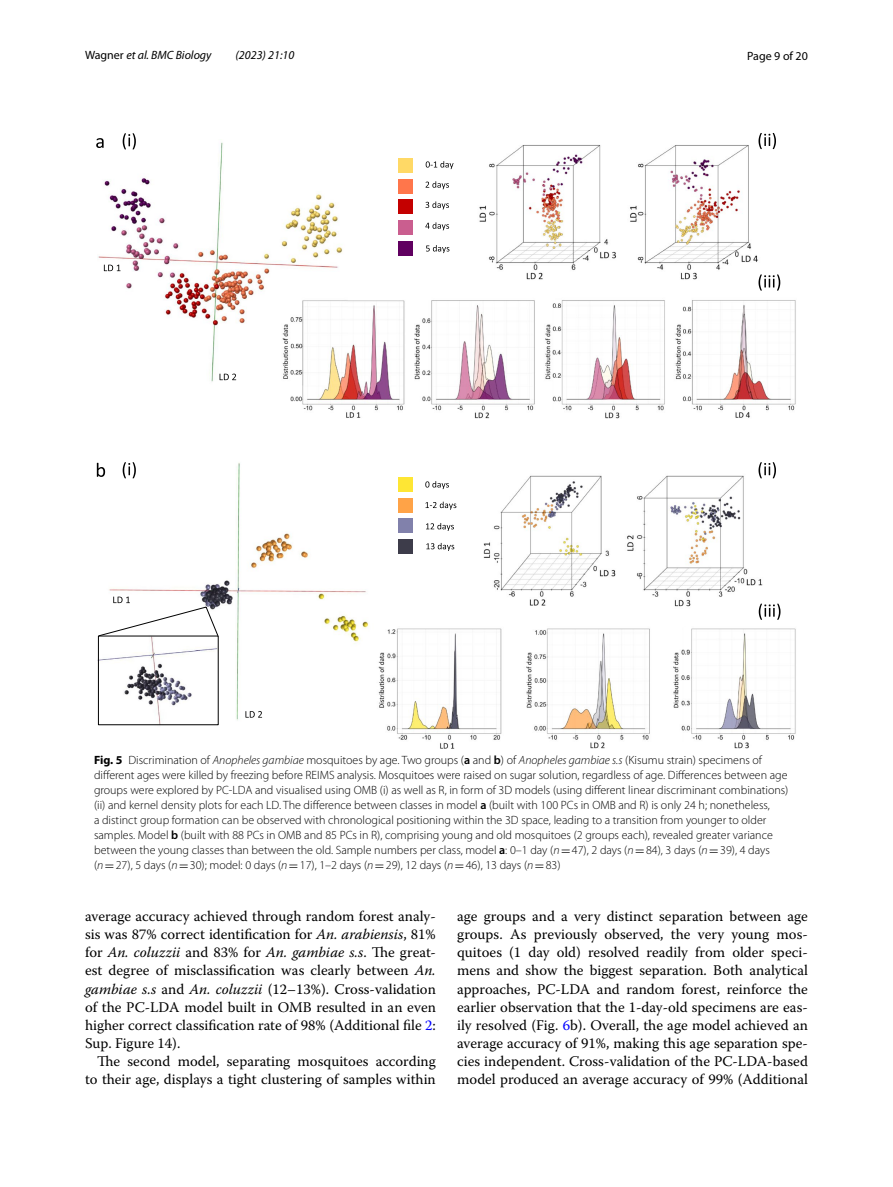
<style>
.page{position:relative;width:893px;height:1187px;background:#fff}
.page>*{position:absolute;margin:0;border:0;box-sizing:border-box;transform-origin:0 0}
.t1{font:14.7px/18px "Warnock Pro";color:#000;text-align:justify}
.t2{font:300 12px/15px "Myriad Pro";color:#000}
.t3{font:italic 12px "Myriad Pro";color:#000}
.t4{font:12px "Myriad Pro";color:#000}
.s1{font-style:normal}
.s2{font-weight:700}
.s3{font-style:italic}
.s4{font-weight:600}
.s5{font-family:"MTSY";font-weight:400}
.s6{color:#00f}
</style>
<div class="page">
<img style="left:98px;top:139px;width:698px;height:609px">
<div style="left:398px;top:179px;width:15px;height:14px;background:#ff764b"></div>
<div style="left:398px;top:159px;width:15px;height:14px;background:#ffd966"></div>
<div style="left:398px;top:199px;width:15px;height:15px;background:#c40000"></div>
<div style="left:398px;top:220px;width:15px;height:14px;background:#ca5e8f"></div>
<svg style="left:426px;top:161px;width:27px;height:8px"></svg>
<svg style="left:426px;top:181px;width:23px;height:8px"></svg>
<svg style="left:425px;top:201px;width:24px;height:8px"></svg>
<svg style="left:425px;top:222px;width:24px;height:8px"></svg>
<div style="left:398px;top:241px;width:15px;height:14px;background:#600060"></div>
<svg style="left:426px;top:245px;width:23px;height:8px"></svg>
<div style="left:398px;top:498px;width:15px;height:14px;background:#ffa347"></div>
<div style="left:398px;top:477px;width:15px;height:15px;background:#fee634"></div>
<svg style="left:425px;top:481px;width:24px;height:8px"></svg>
<svg style="left:425px;top:501px;width:31px;height:8px"></svg>
<div style="left:398px;top:518px;width:15px;height:15px;background:#8181ab"></div>
<svg style="left:426px;top:523px;width:28px;height:8px"></svg>
<div style="left:398px;top:539px;width:15px;height:14px;background:#3d3c4a"></div>
<svg style="left:426px;top:543px;width:28px;height:8px"></svg>
<svg style="left:96px;top:138px;width:8px;height:10px"></svg>
<svg style="left:97px;top:463px;width:8px;height:14px"></svg>
<svg style="left:123px;top:133px;width:13px;height:16px"></svg>
<svg style="left:123px;top:462px;width:13px;height:16px"></svg>
<svg style="left:758px;top:133px;width:18px;height:16px"></svg>
<svg style="left:758px;top:462px;width:18px;height:16px"></svg>
<svg style="left:759px;top:603px;width:21px;height:16px"></svg>
<svg style="left:758px;top:274px;width:22px;height:16px"></svg>
<svg style="left:104px;top:264px;width:17px;height:7px"></svg>
<svg style="left:220px;top:373px;width:16px;height:7px"></svg>
<svg style="left:245px;top:711px;width:17px;height:6px"></svg>
<svg style="left:98px;top:596px;width:121px;height:40px"></svg>
<p class="t3" style="left:85px;top:48px;width:128px"><span class="s1">Wagner</span> et al. BMC Biology</p>
<p class="t3" style="left:236px;top:48px;width:60px">(2023) 21:10</p>
<p class="t4" style="left:747px;top:48px;width:62px">Page 9 of 20</p>
<p class="t2" style="left:94px;top:752px;width:696px"><span class="s2">Fig. 5</span> Discrimination of <span class="s3">Anopheles gambiae</span> mosquitoes by age. Two groups (<span class="s4">a</span> and <span class="s4">b</span>) of <span class="s3">Anopheles gambiae s.s</span> (Kisumu strain) specimens of different ages were killed by freezing before REIMS analysis. Mosquitoes were raised on sugar solution, regardless of age. Differences between age groups were explored by PC-LDA and visualised using OMB (i) as well as R, in form of 3D models (using different linear discriminant combinations) (ii) and kernel density plots for each LD. The difference between classes in model <span class="s4">a</span> (built with 100 PCs in OMB and R) is only 24 h; nonetheless,<br>a distinct group formation can be observed with chronological positioning within the 3D space, leading to a transition from younger to older samples. Model <span class="s4">b</span> (built with 88 PCs in OMB and 85 PCs in R), comprising young and old mosquitoes (2 groups each), revealed greater variance between the young classes than between the old. Sample numbers per class, model <span class="s4">a</span>: 0–1 day (<span class="s3">n</span><span class="s5">=</span>47), 2 days (<span class="s3">n</span><span class="s5">=</span>84), 3 days (<span class="s3">n</span><span class="s5">=</span>39), 4 days (<span class="s3">n</span><span class="s5">=</span>27), 5 days (<span class="s3">n</span><span class="s5">=</span>30); model: 0 days (<span class="s3">n</span><span class="s5">=</span>17), 1–2 days (<span class="s3">n</span><span class="s5">=</span>29), 12 days (<span class="s3">n</span><span class="s5">=</span>46), 13 days (<span class="s3">n</span><span class="s5">=</span>83)</p>
<p class="t1" style="left:85px;top:907px;width:352px">average accuracy achieved through random forest analy&shy;sis was 87% correct identification for <span class="s3">An. arabiensis</span>, 81% for <span class="s3">An. coluzzii</span> and 83% for <span class="s3">An. gambiae s.s</span>. The great&shy;est degree of misclassification was clearly between <span class="s3">An. gambiae s.s</span> and <span class="s3">An. coluzzii</span> (12–13%). Cross-validation of the PC-LDA model built in OMB resulted in an even higher correct classification rate of 98% (Additional file <span class="s6">2</span>:<br>Sup. Figure 14).</p>
<p class="t1" style="left:85px;top:1051px;width:352px;text-align:right">The second model, separating mosquitoes according to their age, displays a tight clustering of samples within</p>
<p class="t1" style="left:457px;top:907px;width:352px">age groups and a very distinct separation between age groups. As previously observed, the very young mos&shy;quitoes (1 day old) resolved readily from older speci&shy;mens and show the biggest separation. Both analytical approaches, PC-LDA and random forest, reinforce the earlier observation that the 1-day-old specimens are eas&shy;ily resolved (Fig. <span class="s6">6</span>b). Overall, the age model achieved an average accuracy of 91%, making this age separation spe&shy;cies independent. Cross-validation of the PC-LDA-based model produced an average accuracy of 99% (Additional</p>
</div>
